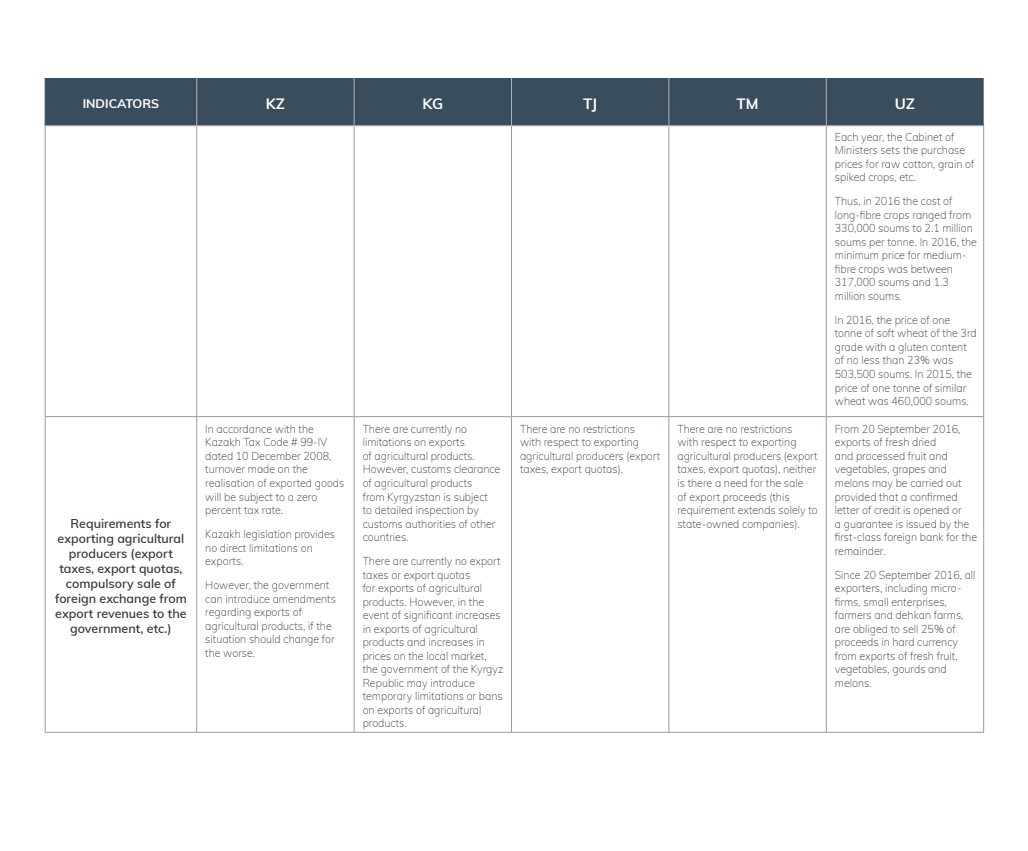
<style>
.page{position:relative;width:1028px;height:851px;background:#fff}
.page>*{position:absolute;margin:0;border:0;box-sizing:border-box;transform-origin:0 0}
.t1{font:700 15px "Muli";color:#fff}
.t2{font:600 12.5px/15px "Muli";color:#323932;text-align:center}
.t3{font:700 12.5px "Muli";color:#fff}
.t4{font:200 11.25px/13.5px "Muli";color:#323932;scale:.95 1}
</style>
<div class="page">
<hr style="left:45px;top:124px;width:1px;height:292px;background:#9e9994">
<hr style="left:196px;top:124px;width:1px;height:292px;background:#9e9994">
<hr style="left:354px;top:124px;width:1px;height:292px;background:#9e9994">
<hr style="left:511px;top:124px;width:1px;height:292px;background:#9e9994">
<hr style="left:668px;top:124px;width:1px;height:292px;background:#9e9994">
<hr style="left:826px;top:124px;width:1px;height:292px;background:#9e9994">
<hr style="left:983px;top:124px;width:1px;height:292px;background:#9e9994">
<hr style="left:45px;top:416px;width:152px;height:1px;background:#9e9994">
<hr style="left:45px;top:416px;width:1px;height:316px;background:#9e9994">
<hr style="left:197px;top:416px;width:157px;height:1px;background:#9e9994">
<hr style="left:196px;top:416px;width:1px;height:316px;background:#9e9994">
<hr style="left:354px;top:416px;width:157px;height:1px;background:#9e9994">
<hr style="left:354px;top:416px;width:1px;height:316px;background:#9e9994">
<hr style="left:511px;top:416px;width:158px;height:1px;background:#9e9994">
<hr style="left:511px;top:416px;width:1px;height:316px;background:#9e9994">
<hr style="left:669px;top:416px;width:157px;height:1px;background:#9e9994">
<hr style="left:668px;top:416px;width:1px;height:316px;background:#9e9994">
<hr style="left:826px;top:416px;width:157px;height:1px;background:#9e9994">
<hr style="left:826px;top:416px;width:1px;height:316px;background:#9e9994">
<hr style="left:983px;top:416px;width:1px;height:316px;background:#9e9994">
<hr style="left:45px;top:732px;width:152px;height:1px;background:#9e9994">
<hr style="left:197px;top:732px;width:157px;height:1px;background:#9e9994">
<hr style="left:354px;top:732px;width:157px;height:1px;background:#9e9994">
<hr style="left:511px;top:732px;width:158px;height:1px;background:#9e9994">
<hr style="left:669px;top:732px;width:157px;height:1px;background:#9e9994">
<hr style="left:826px;top:732px;width:157px;height:1px;background:#9e9994">
<div style="left:46px;top:78px;width:937px;height:48px;background:#3a4d5c"></div>
<hr style="left:45px;top:78px;width:1px;height:48px;background:#3a4d5c">
<hr style="left:196px;top:78px;width:1px;height:48px;background:#b4b3b3">
<hr style="left:354px;top:78px;width:1px;height:48px;background:#b4b3b3">
<hr style="left:511px;top:78px;width:1px;height:48px;background:#b4b3b3">
<hr style="left:668px;top:78px;width:1px;height:48px;background:#b4b3b3">
<hr style="left:826px;top:78px;width:1px;height:48px;background:#b4b3b3">
<hr style="left:45px;top:126px;width:152px;height:1px;background:#c9c6c2">
<hr style="left:197px;top:126px;width:157px;height:1px;background:#c9c6c2">
<hr style="left:354px;top:126px;width:157px;height:1px;background:#c9c6c2">
<hr style="left:511px;top:126px;width:158px;height:1px;background:#c9c6c2">
<hr style="left:669px;top:126px;width:157px;height:1px;background:#c9c6c2">
<hr style="left:826px;top:126px;width:157px;height:1px;background:#c9c6c2">
<p class="t3" style="left:83px;top:95px;width:78px">INDICATORS</p>
<p class="t1" style="left:266px;top:93px;width:21px">KZ</p>
<p class="t1" style="left:422px;top:93px;width:22px">KG</p>
<p class="t1" style="left:583px;top:93px;width:15px">TJ</p>
<p class="t1" style="left:736px;top:93px;width:24px">TM</p>
<p class="t1" style="left:894px;top:93px;width:22px">UZ</p>
<p class="t2" style="left:55px;top:515px;width:133px">Requirements for exporting agricultural producers (export taxes, export quotas, compulsory sale of foreign exchange from export revenues to the government, etc.)</p>
<p class="t4" style="left:205px;top:421px;width:148px">In accordance with the<br>Kazakh Tax Code # 99-IV dated 10 December 2008, turnover made on the realisation of exported goods will be subject to a zero percent tax rate.</p>
<p class="t4" style="left:205px;top:526px;width:138px">Kazakh legislation provides no direct limitations on exports.</p>
<p class="t4" style="left:205px;top:578px;width:139px">However, the government can introduce amendments regarding exports of agricultural products, if the situation should change for the worse.</p>
<p class="t4" style="left:363px;top:421px;width:146px">There are currently no limitations on exports<br>of agricultural products.<br>However, customs clearance of agricultural products<br>from Kyrgyzstan is subject<br>to detailed inspection by customs authorities of other countries.</p>
<p class="t4" style="left:363px;top:553px;width:150px">There are currently no export taxes or export quotas<br>for exports of agricultural products. However, in the event of significant increases in exports of agricultural products and increases in prices on the local market, the government of the Kyrgyz<br>Republic may introduce temporary limitations or bans on exports of agricultural products.</p>
<p class="t4" style="left:834px;top:129px;width:148px">Each year, the Cabinet of<br>Ministers sets the purchase prices for raw cotton, grain of spiked crops, etc.</p>
<p class="t4" style="left:834px;top:194px;width:151px">Thus, in 2016 the cost of long-fibre crops ranged from<br>330,000 soums to 2.1 million soums per tonne. In 2016, the minimum price for medium&shy;fibre crops was between<br>317,000 soums and 1.3 million soums.</p>
<p class="t4" style="left:834px;top:312px;width:151px">In 2016, the price of one tonne of soft wheat of the 3rd grade with a gluten content of no less than 23% was<br>503,500 soums. In 2015, the price of one tonne of similar wheat was 460,000 soums.</p>
<p class="t4" style="left:520px;top:421px;width:149px">There are no restrictions<br>with respect to exporting agricultural producers (export taxes, export quotas).</p>
<p class="t4" style="left:677px;top:421px;width:149px">There are no restrictions<br>with respect to exporting agricultural producers (export taxes, export quotas), neither is there a need for the sale<br>of export proceeds (this requirement extends solely to state-owned companies).</p>
<p class="t4" style="left:834px;top:421px;width:151px">From 20 September 2016, exports of fresh dried<br>and processed fruit and vegetables, grapes and melons may be carried out provided that a confirmed letter of credit is opened or<br>a guarantee is issued by the first-class foreign bank for the remainder.</p>
<p class="t4" style="left:834px;top:567px;width:150px">Since 20 September 2016, all exporters, including micro&shy;firms, small enterprises, farmers and dehkan farms, are obliged to sell 25% of proceeds in hard currency from exports of fresh fruit, vegetables, gourds and melons.</p>
</div>
